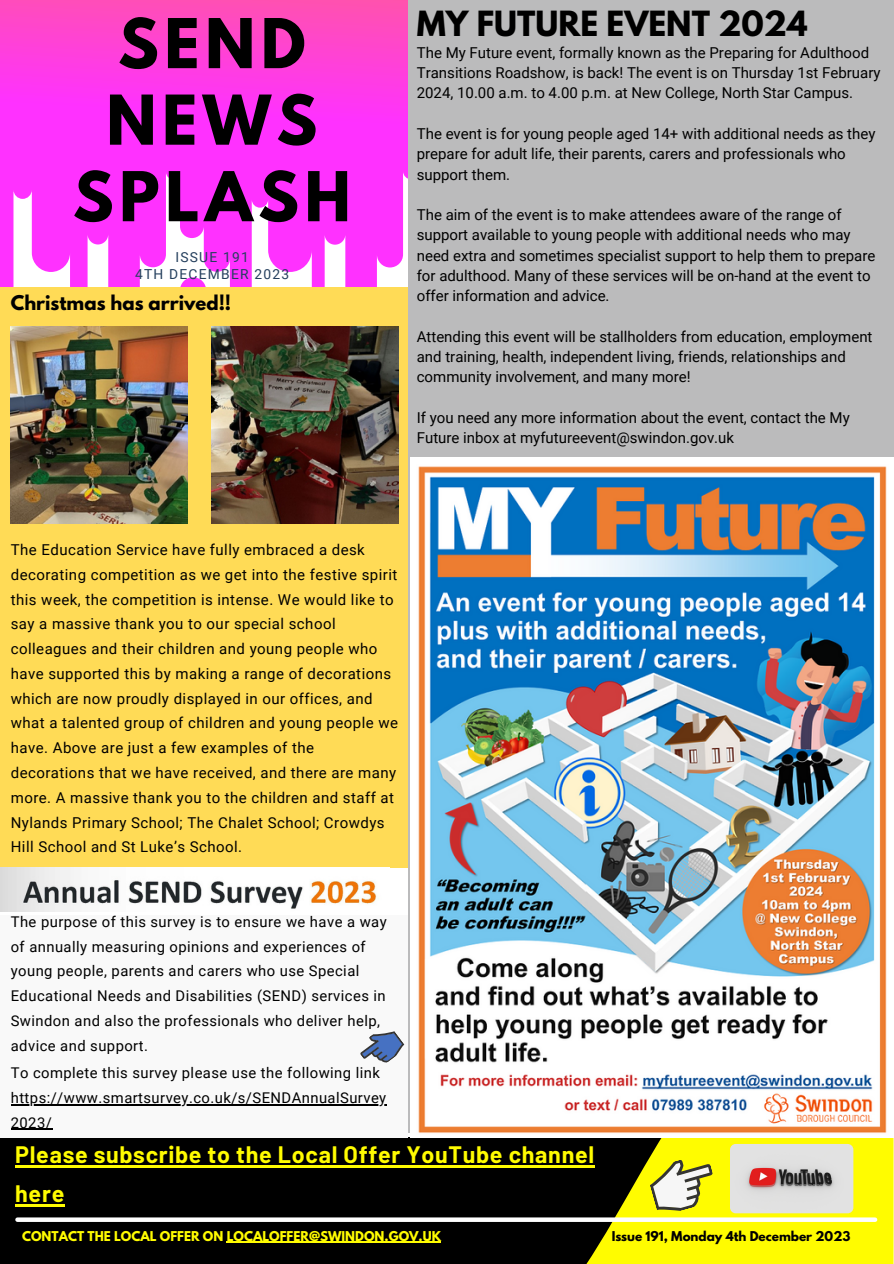
<style>
.page{position:relative;width:894px;height:1264px;background:#fff}
.page>*{position:absolute;margin:0;border:0;box-sizing:border-box;transform-origin:0 0}
.t1{font:700 60.75px/76.5px "League Spartan";letter-spacing:.09em;color:#000}
.t2{font:700 30.75px "League Spartan";color:#000}
.t3{font:700 23.25px/39.3px "Barlow";letter-spacing:.03em;color:#fffc00}
.t4{font:700 18px "League Spartan";color:#000}
.t5{font:15px/20.2px "Roboto";color:#000}
.t6{font:15px/24.8px "Roboto";letter-spacing:.03em;color:#000}
.t7{font:14.85px/24.8px "Roboto";letter-spacing:.03em;color:#000}
.t8{font:13.8px "Roboto";letter-spacing:.09em;color:#243f5d}
.t9{font:700 12px "League Spartan";color:#fffc00}
.t10{font:700 12px "League Spartan";color:#000}
</style>
<div class="page">
<svg style="left:0;top:0;width:408px;height:287px;background:#ff4af0"></svg>
<div style="left:0;top:1137px;width:762px;height:126px;background:#000"></div>
<svg style="left:361px;top:1137px;width:532px;height:126px"></svg>
<div style="left:408px;top:0;width:485px;height:1133px;background:#bbbbbc"></div>
<div style="left:0;top:287px;width:408px;height:580px;background:#ffdb56"></div>
<svg style="left:17px;top:1217px;width:857px;height:4px;background:#ebeae2"></svg>
<img style="left:729px;top:1143px;width:124px;height:70px;border-radius:6px">
<svg style="left:645px;top:1152px;width:75px;height:65px;background:#dedd49"></svg>
<img style="left:0;top:867px;width:377px;height:44px">
<div style="left:0;top:914px;width:408px;height:223px;background:#f9f9f9"></div>
<svg style="left:360px;top:1031px;width:45px;height:32px"></svg>
<img style="left:410px;top:457px;width:483px;height:676px">
<img style="left:11px;top:326px;width:176px;height:197px">
<img style="left:212px;top:326px;width:187px;height:197px">
<hr style="left:15px;top:1165px;width:580px;height:2px;background:#fffc00">
<hr style="left:15px;top:1204px;width:50px;height:2px;background:#fffc00">
<hr style="left:227px;top:1241px;width:214px;height:1px;background:#fffc00">
<hr style="left:11px;top:1104px;width:375px;height:1px;background:#000">
<hr style="left:11px;top:1128px;width:41px;height:1px;background:#000">
<p class="t1" style="left:106px;top:13px;width:212px">SEND<br>NEWS</p>
<p class="t1" style="left:73px;top:166px;width:279px">SPLASH</p>
<p class="t8" style="left:175px;top:249px;width:75px">ISSUE 191</p>
<p class="t8" style="left:135px;top:266px;width:155px">4TH DECEMBER 2023</p>
<p class="t4" style="left:11px;top:293px;width:222px">Christmas has arrived!!</p>
<p class="t2" style="left:416px;top:9px;width:392px">MY FUTURE EVENT 2024</p>
<p class="t5" style="left:416px;top:43px;width:465px">The My Future event, formally known as the Preparing for Adulthood<br>Transitions Roadshow, is back! The event is on Thursday 1st February<br>2024, 10.00 a.m. to 4.00 p.m. at New College, North Star Campus.</p>
<p class="t5" style="left:416px;top:124px;width:460px">The event is for young people aged 14+ with additional needs as they prepare for adult life, their parents, carers and professionals who support them.</p>
<p class="t5" style="left:416px;top:205px;width:460px">The aim of the event is to make attendees aware of the range of support available to young people with additional needs who may need extra and sometimes specialist support to help them to prepare for adulthood. Many of these services will be on-hand at the event to offer information and advice.</p>
<p class="t5" style="left:416px;top:326px;width:457px">Attending this event will be stallholders from education, employment and training, health, independent living, friends, relationships and community involvement, and many more!</p>
<p class="t5" style="left:416px;top:407px;width:434px">If you need any more information about the event, contact the My<br>Future inbox at myfutureevent@swindon.gov.uk</p>
<p class="t6" style="left:11px;top:537px;width:388px">The Education Service have fully embraced a desk decorating competition as we get into the festive spirit this week, the competition is intense. We would like to say a massive thank you to our special school colleagues and their children and young people who have supported this by making a range of decorations which are now proudly displayed in our offices, and what a talented group of children and young people we have. Above are just a few examples of the decorations that we have received, and there are many more. A massive thank you to the children and staff at Nylands Primary School; The Chalet School; Crowdys Hill School and St Luke’s School.</p>
<p class="t7" style="left:11px;top:909px;width:377px">The purpose of this survey is to ensure we have a way of annually measuring opinions and experiences of young people, parents and carers who use Special Educational Needs and Disabilities (SEND) services in Swindon and also the professionals who deliver help, advice and support.</p>
<p class="t7" style="left:11px;top:1060px;width:370px">To complete this survey please use the following link</p>
<p class="t7" style="left:11px;top:1085px;width:377px">https://www.smartsurvey.co.uk/s/SENDAnnualSurvey<br>2023/</p>
<p class="t3" style="left:15px;top:1133px;width:580px">Please subscribe to the Local Offer YouTube channel here</p>
<p class="t9" style="left:22px;top:1229px;width:420px">CONTACT THE LOCAL OFFER ON LOCALOFFER@SWINDON.GOV.UK</p>
<p class="t10" style="left:611px;top:1229px;width:240px">Issue 191, Monday 4th December 2023</p>
</div>
